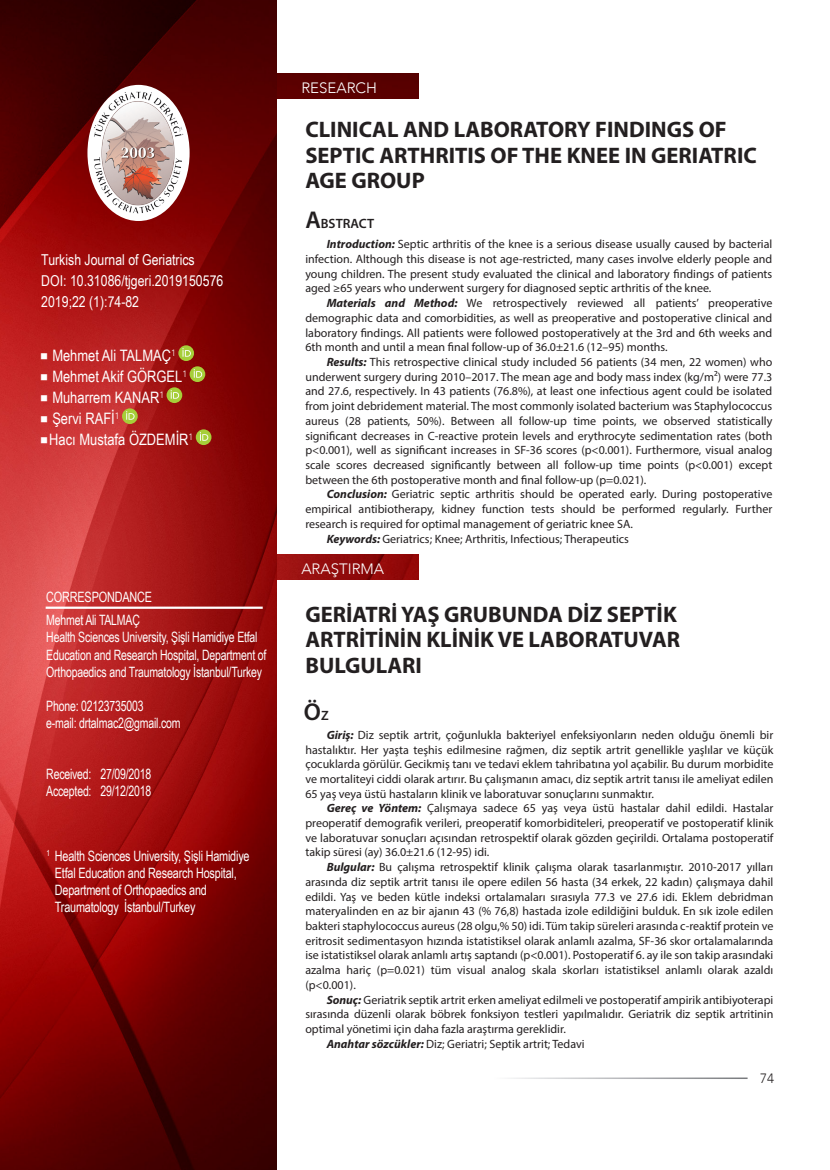
<style>
.page{position:relative;width:830px;height:1170px;background:#fff}
.page>*{position:absolute;margin:0;border:0;box-sizing:border-box;transform-origin:0 0}
.t1{font:600 24.3px "Myriad Pro";color:#231f20}
.t2{font:700 22.5px/25.5px "Myriad Pro";color:#231f20}
.t3{font:15.75px "Arial Narrow";color:#fff}
.t4{font:15px "Arial Narrow";color:#fff}
.t5{font:300 15px "Avenir";color:#fff}
.t6{font:14.25px/17.1px "Arial Narrow";letter-spacing:-.015em;color:#fff;scale:.9 1}
.t7{font:14.25px/17.1px "Arial Narrow";letter-spacing:-.015em;color:#fff;scale:.93 1}
.t8{font:600 13.5px "Myriad Pro";color:#231f20}
.t9{font:300 13.5px "Avenir";color:#231f20}
.t10{font:12px/14.7px "Myriad Pro";color:#231f20;text-align:justify}
.s1{font-size:24.3px}
.s2{font-weight:700;font-style:italic}
.s3{font-size:13.5px}
</style>
<div class="page">
<div style="left:276px;top:73px;width:142px;height:26px;background:#5a0000"></div>
<img style="left:276px;top:554px;width:142px;height:25px">
<img style="left:0;top:0;width:276px;height:1169px">
<div style="left:87px;top:85px;width:102px;height:136px;background:#fff;border-radius:50%"></div>
<img style="left:93px;top:91px;width:91px;height:125px">
<svg style="left:178px;top:345px;width:16px;height:16px"></svg>
<svg style="left:182px;top:348px;width:9px;height:8px"></svg>
<svg style="left:189px;top:366px;width:16px;height:16px"></svg>
<svg style="left:193px;top:369px;width:9px;height:8px"></svg>
<svg style="left:166px;top:387px;width:16px;height:16px"></svg>
<svg style="left:170px;top:390px;width:9px;height:8px"></svg>
<svg style="left:122px;top:408px;width:16px;height:16px"></svg>
<svg style="left:126px;top:411px;width:8px;height:8px"></svg>
<svg style="left:196px;top:429px;width:15px;height:16px"></svg>
<svg style="left:200px;top:432px;width:8px;height:8px"></svg>
<hr style="left:46px;top:606px;width:216px;height:2px;background:#fff">
<svg style="left:41px;top:353px;width:6px;height:6px"></svg>
<svg style="left:41px;top:374px;width:6px;height:6px"></svg>
<svg style="left:41px;top:395px;width:6px;height:6px"></svg>
<svg style="left:41px;top:416px;width:6px;height:6px"></svg>
<svg style="left:41px;top:437px;width:6px;height:6px"></svg>
<p class="t4" style="left:41px;top:251px;width:155px">Turkish Journal of Geriatrics</p>
<p class="t4" style="left:41px;top:272px;width:183px">DOI: 10.31086/tjgeri.2019150576</p>
<p class="t4" style="left:41px;top:293px;width:99px">2019;22 (1):74-82</p>
<p class="t3" style="left:52px;top:346px;width:125px">Mehmet Ali TALMAÇ<sup>1</sup></p>
<p class="t3" style="left:52px;top:367px;width:136px">Mehmet Akif GÖRGEL<sup>1</sup></p>
<p class="t3" style="left:52px;top:388px;width:113px">Muharrem KANAR<sup>1</sup></p>
<p class="t3" style="left:52px;top:409px;width:69px">Şervi RAFİ<sup>1</sup></p>
<p class="t3" style="left:49px;top:430px;width:146px">Hacı Mustafa ÖZDEMİR<sup>1</sup></p>
<p class="t7" style="left:46px;top:588px;width:115px">CORRESPONDANCE</p>
<p class="t6" style="left:46px;top:611px;width:105px">Mehmet Ali TALMAÇ</p>
<p class="t6" style="left:46px;top:628px;width:246px">Health Sciences University, Şişli Hamidiye Etfal<br>Education and Research Hospital, Department of<br>Orthopaedics and Traumatology İstanbul/Turkey</p>
<p class="t6" style="left:46px;top:697px;width:110px">Phone: 02123735003</p>
<p class="t6" style="left:46px;top:714px;width:151px">e-mail: drtalmac2@gmail.com</p>
<p class="t6" style="left:46px;top:765px;width:118px">Received: 27/09/2018</p>
<p class="t6" style="left:46px;top:782px;width:118px">Accepted: 29/12/2018</p>
<p class="t7" style="left:55px;top:846px;width:211px;text-indent:-9px"><sup>1</sup> Health Sciences University, Şişli Hamidiye Etfal Education and Research Hospital, Department of Orthopaedics and Traumatology İstanbul/Turkey</p>
<p class="t5" style="left:301px;top:79px;width:77px">RESEARCH</p>
<p class="t2" style="left:305px;top:116px;width:452px">CLINICAL AND LABORATORY FINDINGS OF<br>SEPTIC ARTHRITIS OF THE KNEE IN GERIATRIC<br>AGE GROUP</p>
<p class="t8" style="left:305px;top:215px;width:70px"><span class="s1">A</span>BSTRACT</p>
<p class="t10" style="left:305px;top:237px;width:468px;text-indent:21px"><span class="s2">Introduction:</span> Septic arthritis of the knee is a serious disease usually caused by bacterial infection. Although this disease is not age-restricted, many cases involve elderly people and young children. The present study evaluated the clinical and laboratory findings of patients aged ≥65 years who underwent surgery for diagnosed septic arthritis of the knee.</p>
<p class="t10" style="left:305px;top:295px;width:468px;text-indent:21px"><span class="s2">Materials and Method:</span> We retrospectively reviewed all patients’ preoperative demographic data and comorbidities, as well as preoperative and postoperative clinical and laboratory findings. All patients were followed postoperatively at the 3rd and 6th weeks and 6th month and until a mean final follow-up of 36.0±21.6 (12–95) months.</p>
<p class="t10" style="left:305px;top:354px;width:468px;text-indent:21px"><span class="s2">Results:</span> This retrospective clinical study included 56 patients (34 men, 22 women) who underwent surgery during 2010–2017. The mean age and body mass index (kg/m²) were 77.3 and 27.6, respectively. In 43 patients (76.8%), at least one infectious agent could be isolated from joint debridement material. The most commonly isolated bacterium was Staphylococcus aureus (28 patients, 50%). Between all follow-up time points, we observed statistically significant decreases in C-reactive protein levels and erythrocyte sedimentation rates (both p&lt;0.001), well as significant increases in SF-36 scores (p&lt;0.001). Furthermore, visual analog scale scores decreased significantly between all follow-up time points (p&lt;0.001) except between the 6th postoperative month and final follow-up (p=0.021).</p>
<p class="t10" style="left:305px;top:487px;width:468px;text-indent:21px"><span class="s2">Conclusion:</span> Geriatric septic arthritis should be operated early. During postoperative empirical antibiotherapy, kidney function tests should be performed regularly. Further research is required for optimal management of geriatric knee SA.</p>
<p class="t10" style="left:326px;top:531px;width:304px"><span class="s2">Keywords:</span> Geriatrics; Knee; Arthritis, Infectious; Therapeutics</p>
<p class="t5" style="left:301px;top:560px;width:84px">ARAŞTIRMA</p>
<p class="t2" style="left:305px;top:600px;width:376px">GERİATRİ YAŞ GRUBUNDA DİZ SEPTİK<br>ARTRİTİNİN KLİNİK VE LABORATUVAR<br>BULGULARI</p>
<p class="t1" style="left:304px;top:696px;width:26px">Ö<span class="s3">Z</span></p>
<p class="t10" style="left:305px;top:727px;width:469px;text-indent:21px"><span class="s2">Giriş:</span> Diz septik artrit, çoğunlukla bakteriyel enfeksiyonların neden olduğu önemli bir hastalıktır. Her yaşta teşhis edilmesine rağmen, diz septik artrit genellikle yaşlılar ve küçük çocuklarda görülür. Gecikmiş tanı ve tedavi eklem tahribatına yol açabilir. Bu durum morbidite ve mortaliteyi ciddi olarak artırır. Bu çalışmanın amacı, diz septik artrit tanısı ile ameliyat edilen 65 yaş veya üstü hastaların klinik ve laboratuvar sonuçlarını sunmaktır.</p>
<p class="t10" style="left:305px;top:800px;width:469px;text-indent:21px"><span class="s2">Gereç ve Yöntem:</span> Çalışmaya sadece 65 yaş veya üstü hastalar dahil edildi. Hastalar preoperatif demografik verileri, preoperatif komorbiditeleri, preoperatif ve postoperatif klinik ve laboratuvar sonuçları açısından retrospektif olarak gözden geçirildi. Ortalama postoperatif takip süresi (ay) 36.0±21.6 (12-95) idi.</p>
<p class="t10" style="left:305px;top:859px;width:469px;text-indent:21px"><span class="s2">Bulgular:</span> Bu çalışma retrospektif klinik çalışma olarak tasarlanmıştır. 2010-2017 yılları arasında diz septik artrit tanısı ile opere edilen 56 hasta (34 erkek, 22 kadın) çalışmaya dahil edildi. Yaş ve beden kütle indeksi ortalamaları sırasıyla 77.3 ve 27.6 idi. Eklem debridman materyalinden en az bir ajanın 43 (% 76,8) hastada izole edildiğini bulduk. En sık izole edilen bakteri staphylococcus aureus (28 olgu,% 50) idi. Tüm takip süreleri arasında c-reaktif protein ve eritrosit sedimentasyon hızında istatistiksel olarak anlamlı azalma, SF-36 skor ortalamalarında ise istatistiksel olarak anlamlı artış saptandı (p&lt;0.001). Postoperatif 6. ay ile son takip arasındaki azalma hariç (p=0.021) tüm visual analog skala skorları istatistiksel anlamlı olarak azaldı (p&lt;0.001).</p>
<p class="t10" style="left:305px;top:991px;width:469px;text-indent:21px"><span class="s2">Sonuç:</span> Geriatrik septik artrit erken ameliyat edilmeli ve postoperatif ampirik antibiyoterapi sırasında düzenli olarak böbrek fonksiyon testleri yapılmalıdır. Geriatrik diz septik artritinin optimal yönetimi için daha fazla araştırma gereklidir.</p>
<p class="t10" style="left:326px;top:1035px;width:259px"><span class="s2">Anahtar sözcükler:</span> Diz; Geriatri; Septik artrit; Tedavi</p>
<p class="t9" style="left:759px;top:1070px;width:16px">74</p>
</div>
